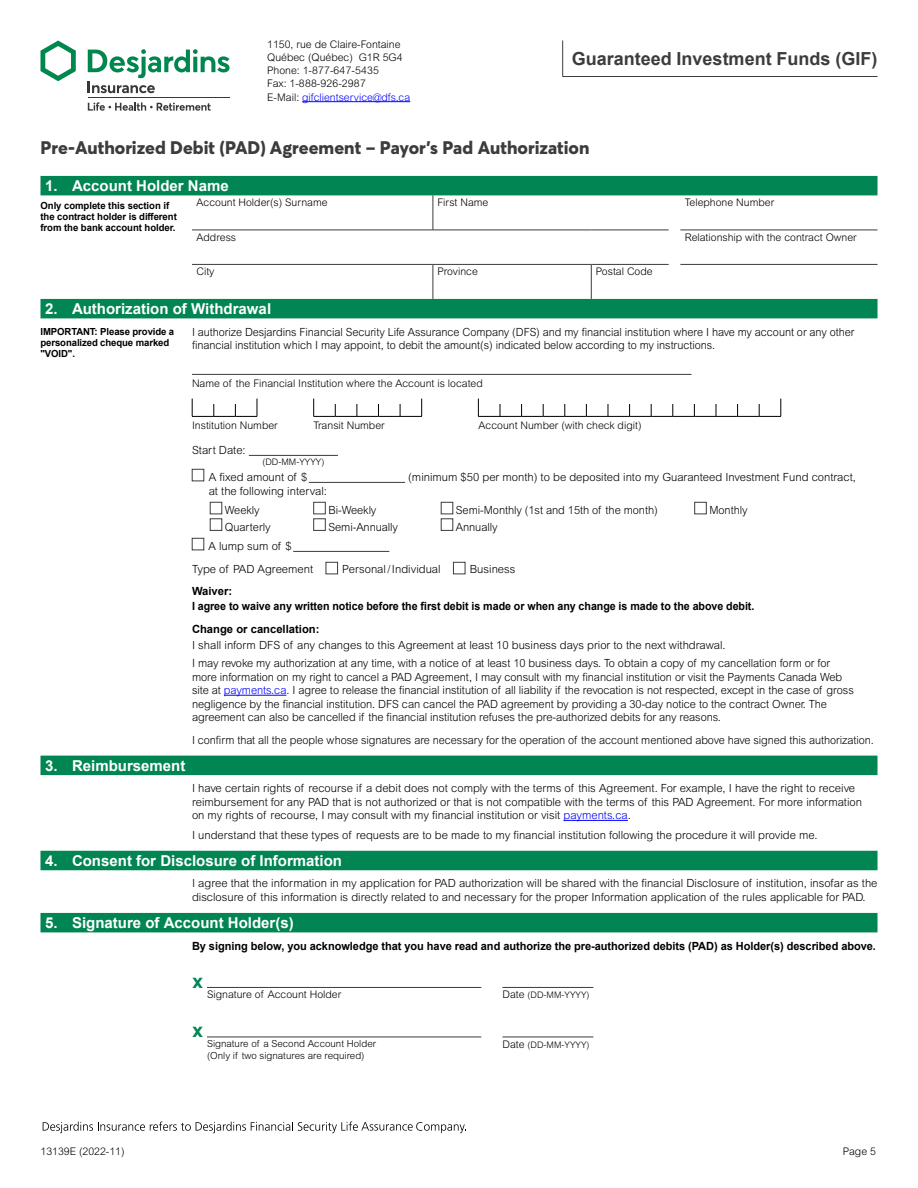
<style>
.page{position:relative;width:918px;height:1188px;background:#fff}
.page>*{position:absolute;margin:0;border:0;box-sizing:border-box;transform-origin:0 0}
.t1{font:700 21px "Averta";color:#008553}
.t2{font:800 18px "Averta";color:#3c3c3b}
.t3{font:700 18px "Arial";color:#3c3c3b}
.t4{font:700 15px "Arial";color:#fff}
.t5{font:300 11.25px/13.5px "Arial MT Std";letter-spacing:-.005em;color:#000}
.t6{font:700 11.25px "Arial";letter-spacing:-.005em;color:#000}
.t7{font:700 11.25px "Arial";letter-spacing:-.005em;color:#000;scale:.95 1}
.t8{font:300 10.5px/13.2px "Arial MT Std";color:#000}
.t9{font:700 9.75px/11.2px "Arial";letter-spacing:-.005em;color:#000}
.t10{font:300 9.75px/12px "Arial MT Std";color:#000}
.t11{font:300 9px "Arial MT Std";color:#000}
.s1{color:#00f}
.s2{font-size:10.5px}
</style>
<div class="page">
<div style="left:40px;top:176px;width:838px;height:19px;background:#008553"></div>
<div style="left:40px;top:299px;width:838px;height:19px;background:#008553"></div>
<div style="left:40px;top:756px;width:838px;height:19px;background:#008553"></div>
<div style="left:40px;top:851px;width:838px;height:19px;background:#008553"></div>
<div style="left:40px;top:913px;width:838px;height:19px;background:#008553"></div>
<hr style="left:433px;top:195px;width:1px;height:35px;background:#3c3c3b">
<hr style="left:192px;top:230px;width:241px;height:1px;background:#3c3c3b">
<hr style="left:433px;top:230px;width:158px;height:1px;background:#3c3c3b">
<hr style="left:591px;top:230px;width:78px;height:1px;background:#3c3c3b">
<hr style="left:680px;top:230px;width:198px;height:1px;background:#3c3c3b">
<hr style="left:192px;top:264px;width:241px;height:1px;background:#3c3c3b">
<hr style="left:433px;top:264px;width:158px;height:1px;background:#3c3c3b">
<hr style="left:433px;top:265px;width:1px;height:34px;background:#3c3c3b">
<hr style="left:591px;top:264px;width:78px;height:1px;background:#3c3c3b">
<hr style="left:591px;top:265px;width:1px;height:34px;background:#3c3c3b">
<hr style="left:680px;top:264px;width:198px;height:1px;background:#3c3c3b">
<hr style="left:224px;top:695px;width:62px;height:1px;background:#00f">
<hr style="left:192px;top:374px;width:500px;height:1px;background:#3c3c3b">
<svg style="left:192px;top:399px;width:66px;height:18px"></svg>
<svg style="left:313px;top:399px;width:109px;height:18px"></svg>
<svg style="left:478px;top:399px;width:304px;height:18px"></svg>
<hr style="left:249px;top:455px;width:89px;height:1px;background:#3c3c3b">
<div style="left:192px;top:469px;width:12px;height:12px;border:1px solid #3c3c3b"></div>
<hr style="left:309px;top:482px;width:96px;height:1px;background:#3c3c3b">
<div style="left:210px;top:502px;width:12px;height:12px;border:1px solid #3c3c3b"></div>
<div style="left:314px;top:502px;width:12px;height:12px;border:1px solid #3c3c3b"></div>
<div style="left:441px;top:502px;width:12px;height:12px;border:1px solid #3c3c3b"></div>
<div style="left:694px;top:502px;width:12px;height:12px;border:1px solid #3c3c3b"></div>
<div style="left:210px;top:519px;width:12px;height:12px;border:1px solid #3c3c3b"></div>
<div style="left:314px;top:519px;width:12px;height:12px;border:1px solid #3c3c3b"></div>
<div style="left:441px;top:519px;width:12px;height:12px;border:1px solid #3c3c3b"></div>
<div style="left:192px;top:538px;width:12px;height:12px;border:1px solid #3c3c3b"></div>
<hr style="left:293px;top:551px;width:96px;height:1px;background:#3c3c3b">
<div style="left:326px;top:562px;width:12px;height:12px;border:1px solid #3c3c3b"></div>
<div style="left:453px;top:562px;width:12px;height:12px;border:1px solid #3c3c3b"></div>
<hr style="left:564px;top:820px;width:64px;height:1px;background:#00f">
<hr style="left:207px;top:987px;width:274px;height:1px;background:#3c3c3b">
<hr style="left:502px;top:987px;width:91px;height:1px;background:#3c3c3b">
<hr style="left:207px;top:1037px;width:274px;height:1px;background:#3c3c3b">
<hr style="left:502px;top:1037px;width:91px;height:1px;background:#3c3c3b">
<hr style="left:562px;top:40px;width:1px;height:36px;background:#3c3c3b">
<hr style="left:562px;top:76px;width:316px;height:1px;background:#3c3c3b">
<hr style="left:302px;top:101px;width:108px;height:1px;background:#00f">
<svg style="left:43px;top:1121px;width:423px;height:12px"></svg>
<svg style="left:88px;top:102px;width:123px;height:9px"></svg>
<hr style="left:88px;top:98px;width:142px;height:1px;background:#383838">
<svg style="left:40px;top:41px;width:36px;height:40px"></svg>
<svg style="left:88px;top:49px;width:142px;height:44px"></svg>
<p class="t8" style="left:267px;top:38px;width:145px">1150, rue de Claire-Fontaine<br>Québec (Québec) G1R 5G4<br>Phone: 1-877-647-5435<br>Fax: 1-888-926-2987<br>E-Mail: <span class="s1">gifclientservice@dfs.ca</span></p>
<p class="t3" style="left:572px;top:46px;width:307px">Guaranteed Investment Funds (GIF)</p>
<h2 class="t2" style="left:40px;top:136px;width:551px">Pre-Authorized Debit (PAD) Agreement – Payor’s Pad Authorization</h2>
<h3 class="t4" style="left:45px;top:175px;width:185px">1. Account Holder Name</h3>
<p class="t9" style="left:40px;top:200px;width:138px">Only complete this section if the contract holder is different from the bank account holder.</p>
<p class="t8" style="left:196px;top:196px;width:133px">Account Holder(s) Surname</p>
<p class="t8" style="left:437px;top:196px;width:53px">First Name</p>
<p class="t8" style="left:685px;top:196px;width:91px">Telephone Number</p>
<p class="t8" style="left:196px;top:230px;width:41px">Address</p>
<p class="t8" style="left:685px;top:230px;width:173px">Relationship with the contract Owner</p>
<p class="t8" style="left:196px;top:265px;width:20px">City</p>
<p class="t8" style="left:437px;top:265px;width:42px">Province</p>
<p class="t8" style="left:596px;top:265px;width:58px">Postal Code</p>
<h3 class="t4" style="left:45px;top:298px;width:228px">2. Authorization of Withdrawal</h3>
<p class="t9" style="left:40px;top:326px;width:135px">IMPORTANT: Please provide a personalized cheque marked "VOID".</p>
<p class="t5" style="left:192px;top:325px;width:664px">I authorize Desjardins Financial Security Life Assurance Company (DFS) and my financial institution where I have my account or any other financial institution which I may appoint, to debit the amount(s) indicated below according to my instructions.</p>
<p class="t8" style="left:192px;top:376px;width:292px">Name of the Financial Institution where the Account is located</p>
<p class="t8" style="left:192px;top:418px;width:87px">Institution Number</p>
<p class="t8" style="left:313px;top:418px;width:73px">Transit Number</p>
<p class="t8" style="left:478px;top:418px;width:165px">Account Number (with check digit)</p>
<p class="t5" style="left:192px;top:443px;width:55px">Start Date:</p>
<p class="t5" style="left:209px;top:470px;width:100px">A fixed amount of $</p>
<p class="t5" style="left:408px;top:470px;width:449px">(minimum $50 per month) to be deposited into my Guaranteed Investment Fund contract,</p>
<p class="t5" style="left:225px;top:481px;width:104px;line-height:19.5px;text-indent:-16px">at the following interval:<br>Weekly</p>
<p class="t11" style="left:262px;top:457px;width:63px">(DD-MM-YYYY)</p>
<p class="t5" style="left:328px;top:503px;width:50px">Bi-Weekly</p>
<p class="t5" style="left:456px;top:503px;width:203px">Semi-Monthly (1st and 15th of the month)</p>
<p class="t5" style="left:709px;top:503px;width:40px">Monthly</p>
<p class="t5" style="left:225px;top:520px;width:47px">Quarterly</p>
<p class="t5" style="left:328px;top:520px;width:71px">Semi-Annually</p>
<p class="t5" style="left:456px;top:520px;width:43px">Annually</p>
<p class="t5" style="left:192px;top:535px;width:123px;line-height:22.5px;text-align:center">A lump sum of $<br>Type of PAD Agreement</p>
<p class="t5" style="left:342px;top:562px;width:100px">Personal / Individual</p>
<p class="t5" style="left:470px;top:562px;width:47px">Business</p>
<h4 class="t6" style="left:192px;top:583px;width:42px">Waiver:</h4>
<p class="t7" style="left:192px;top:598px;width:594px">I agree to waive any written notice before the first debit is made or when any change is made to the above debit.</p>
<h4 class="t6" style="left:192px;top:621px;width:129px">Change or cancellation:</h4>
<p class="t5" style="left:192px;top:638px;width:535px">I shall inform DFS of any changes to this Agreement at least 10 business days prior to the next withdrawal.</p>
<p class="t5" style="left:192px;top:656px;width:663px">I may revoke my authorization at any time, with a notice of at least 10 business days. To obtain a copy of my cancellation form or for more information on my right to cancel a PAD Agreement, I may consult with my financial institution or visit the Payments Canada Web site at <span class="s1">payments.ca</span>. I agree to release the financial institution of all liability if the revocation is not respected, except in the case of gross negligence by the financial institution. DFS can cancel the PAD agreement by providing a 30-day notice to the contract Owner. The agreement can also be cancelled if the financial institution refuses the pre-authorized debits for any reasons.</p>
<p class="t5" style="left:192px;top:733px;width:683px">I confirm that all the people whose signatures are necessary for the operation of the account mentioned above have signed this authorization.</p>
<h3 class="t4" style="left:45px;top:755px;width:142px">3. Reimbursement</h3>
<p class="t5" style="left:192px;top:782px;width:672px">I have certain rights of recourse if a debit does not comply with the terms of this Agreement. For example, I have the right to receive reimbursement for any PAD that is not authorized or that is not compatible with the terms of this PAD Agreement. For more information on my rights of recourse, I may consult with my financial institution or visit <span class="s1">payments.ca</span>.</p>
<p class="t5" style="left:192px;top:828px;width:627px">I understand that these types of requests are to be made to my financial institution following the procedure it will provide me.</p>
<h3 class="t4" style="left:45px;top:850px;width:299px">4. Consent for Disclosure of Information</h3>
<p class="t5" style="left:192px;top:877px;width:687px">I agree that the information in my application for PAD authorization will be shared with the financial Disclosure of institution, insofar as the disclosure of this information is directly related to and necessary for the proper Information application of the rules applicable for PAD.</p>
<h3 class="t4" style="left:45px;top:912px;width:250px">5. Signature of Account Holder(s)</h3>
<p class="t6" style="left:192px;top:938px;width:686px">By signing below, you acknowledge that you have read and authorize the pre-authorized debits (PAD) as Holder(s) described above.</p>
<h1 class="t1" style="left:192px;top:967px;width:13px">x</h1>
<h1 class="t1" style="left:192px;top:1016px;width:13px">x</h1>
<p class="t8" style="left:207px;top:988px;width:136px">Signature of Account Holder</p>
<p class="t11" style="left:503px;top:990px;width:88px"><span class="s2">Date</span> (DD-MM-YYYY)</p>
<p class="t10" style="left:207px;top:1038px;width:171px">Signature of a Second Account Holder (Only if two signatures are required)</p>
<p class="t11" style="left:503px;top:1039px;width:88px"><span class="s2">Date</span> (DD-MM-YYYY)</p>
<p class="t8" style="left:40px;top:1145px;width:86px">13139E (2022-11)</p>
<p class="t8" style="left:843px;top:1145px;width:35px">Page 5</p>
</div>
